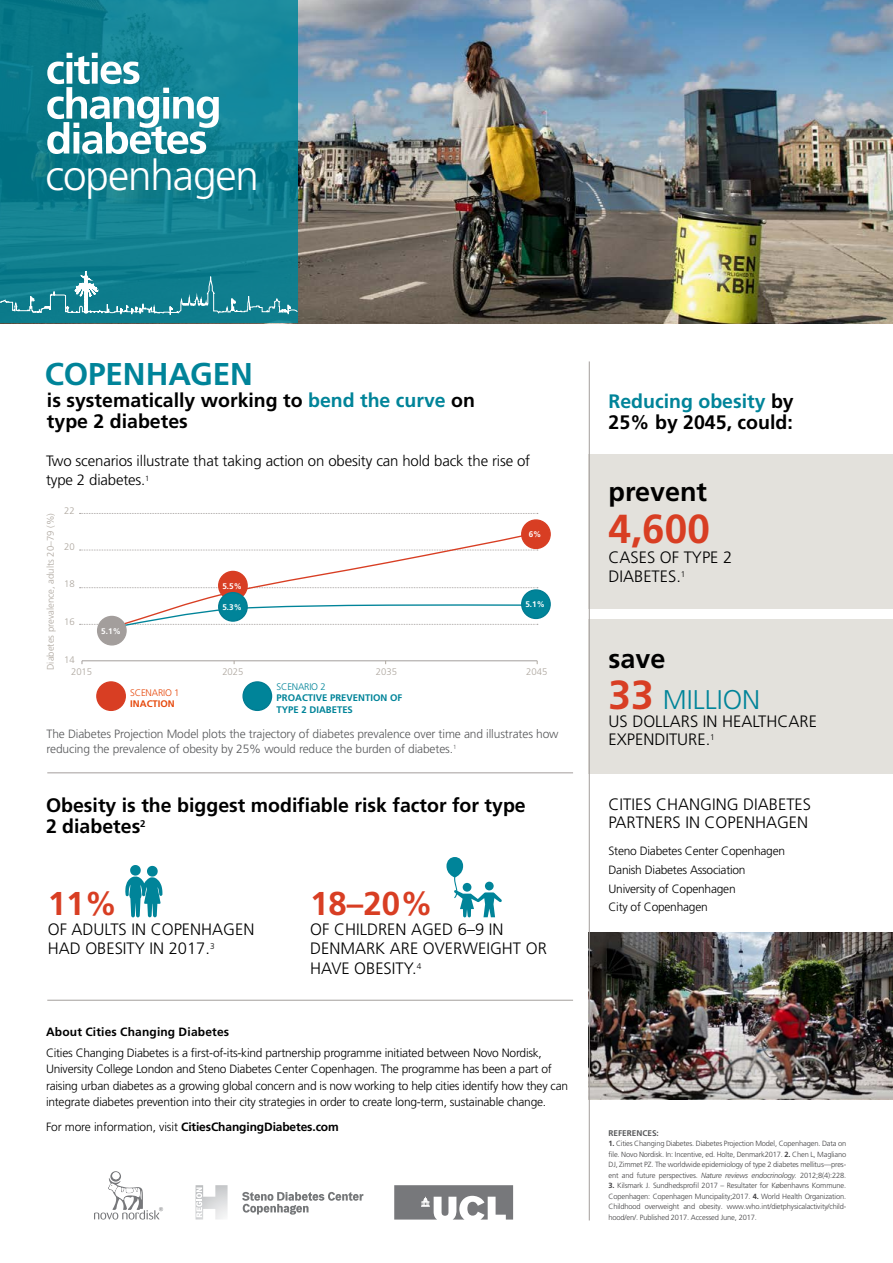
<style>
.page{position:relative;width:893px;height:1263px;background:#fff}
.page>*{position:absolute;margin:0;border:0;box-sizing:border-box;transform-origin:0 0}
.t1{font:300 42.15px "Frutiger LT Pro";letter-spacing:-.025em;color:#fff}
.t2{font:700 40.5px "Frutiger LT Pro";color:#d83e23}
.t3{font:700 33px "Frutiger LT Pro";color:#d83e23}
.t4{font:700 31.5px "Frutiger LT Pro";letter-spacing:-.005em;color:#008499}
.t5{font:300 27px/41.2px "Frutiger LT Pro";color:#008499}
.t6{font:700 27px "Frutiger LT Pro";color:#000}
.t7{font:700 19.5px/21px "Frutiger LT Pro";color:#000}
.t8{font:300 16.5px/19.5px "Frutiger LT Pro";color:#000}
.t9{font:300 15px/19.5px "Frutiger LT Pro";letter-spacing:-.01em;color:#000}
.t10{font:300 12px/16.5px "Frutiger LT Pro";letter-spacing:-.02em;color:#000}
.t11{font:300 12px/15px "Frutiger LT Pro";letter-spacing:-.01em;color:#58595b}
.t12{font:700 12px "Frutiger LT Pro";color:#000}
.t13{font:300 9.6px "Frutiger LT Pro";color:#aea79f}
.t14{font:700 9.6px/11.4px "Frutiger LT Pro";color:#008499}
.t15{font:300 9.6px "Frutiger LT Pro";letter-spacing:-.02em;color:#e64a0e}
.t16{font:300 9.6px "Frutiger LT Pro";letter-spacing:-.02em;color:#008499}
.t17{font:700 9.6px "Frutiger LT Pro";color:#e64a0e}
.t18{font:700 8.25px "Frutiger LT Pro";color:#fff}
.t19{font:700 8.25px "Frutiger LT Pro";color:#58595b}
.t20{font:300 7.5px/10.5px "Frutiger LT Pro";letter-spacing:-.02em;color:#414042;text-align:justify}
.s1{color:#008499}
.s2{font-weight:700;color:#000}
.s3{font-weight:700;font-size:40.5px;color:#d83e23}
.s4{font-weight:300}
.s5{font-weight:700}
.s6{font-style:italic}
</style>
<div class="page">
<img style="left:590px;top:932px;width:303px;height:167px">
<div style="left:589px;top:619px;width:304px;height:154px;background:#e3e1dc"></div>
<div style="left:589px;top:455px;width:304px;height:154px;background:#e3e1dc"></div>
<img style="left:298px;top:0;width:595px;height:323px">
<svg style="left:0;top:0;width:298px;height:263px;background:#108091"></svg>
<hr style="left:82px;top:660px;width:455px;height:1px;background:#a39e9c">
<svg style="left:80px;top:513px;width:458px;height:1px"></svg>
<svg style="left:80px;top:535px;width:461px;height:92px"></svg>
<hr style="left:589px;top:361px;width:1px;height:859px;background:#a39e9c">
<svg style="left:47px;top:53px;width:172px;height:101px"></svg>
<div style="left:219px;top:571px;width:28px;height:29px;background:#d83e23;border-radius:50%"></div>
<div style="left:218px;top:571px;width:30px;height:29px;border:1px solid #d83e23;border-radius:50%"></div>
<div style="left:97px;top:682px;width:28px;height:28px;background:#d83e23;border-radius:50%"></div>
<div style="left:96px;top:681px;width:30px;height:30px;border:1px solid #d83e23;border-radius:50%"></div>
<div style="left:243px;top:682px;width:29px;height:28px;background:#008499;border-radius:50%"></div>
<div style="left:242px;top:681px;width:30px;height:30px;border:1px solid #007c92;border-radius:50%"></div>
<div style="left:219px;top:593px;width:28px;height:28px;background:#008499;border-radius:50%"></div>
<div style="left:218px;top:592px;width:30px;height:30px;border:1px solid #007c92;border-radius:50%"></div>
<div style="left:522px;top:590px;width:28px;height:28px;background:#008499;border-radius:50%"></div>
<div style="left:521px;top:589px;width:30px;height:30px;border:1px solid #007c92;border-radius:50%"></div>
<div style="left:98px;top:616px;width:28px;height:29px;background:#a39e9c;border-radius:50%"></div>
<div style="left:97px;top:616px;width:30px;height:29px;border:1px solid #a39e9c;border-radius:50%"></div>
<div style="left:522px;top:520px;width:28px;height:28px;background:#d83e23;border-radius:50%"></div>
<div style="left:521px;top:519px;width:30px;height:30px;border:1px solid #d83e23;border-radius:50%"></div>
<hr style="left:47px;top:1000px;width:526px;height:1px;background:#a39e9c">
<hr style="left:47px;top:772px;width:526px;height:1px;background:#a39e9c">
<svg style="left:394px;top:1185px;width:119px;height:34px"></svg>
<svg style="left:94px;top:1171px;width:69px;height:48px"></svg>
<svg style="left:196px;top:1185px;width:32px;height:34px"></svg>
<svg style="left:242px;top:1192px;width:121px;height:22px"></svg>
<svg style="left:446px;top:857px;width:56px;height:60px"></svg>
<svg style="left:125px;top:865px;width:37px;height:52px"></svg>
<svg style="left:0;top:263px;width:298px;height:61px;background:#1f8493"></svg>
<h1 class="t1" style="left:46px;top:150px;width:215px">copenhagen</h1>
<h3 class="t4" style="left:45px;top:356px;width:210px">COPENHAGEN</h3>
<h3 class="t7" style="left:47px;top:390px;width:430px">is systematically working to <span class="s1">bend the curve</span> on type 2 diabetes</h3>
<h3 class="t9" style="left:46px;top:451px;width:486px">Two scenarios illustrate that taking action on obesity can hold back the rise of type 2 diabetes.<sup>1</sup></h3>
<p class="t13" style="left:45px;top:670px;width:158px;rotate:-90deg">Diabetes prevalence, adults 20–79 (%)</p>
<p class="t13" style="left:64px;top:505px;width:12px">22</p>
<p class="t13" style="left:64px;top:541px;width:12px">20</p>
<p class="t13" style="left:64px;top:578px;width:12px">18</p>
<p class="t13" style="left:64px;top:616px;width:12px">16</p>
<p class="t13" style="left:64px;top:654px;width:12px">14</p>
<p class="t13" style="left:71px;top:666px;width:23px">2015</p>
<p class="t18" style="left:101px;top:626px;width:21px">5.1%</p>
<p class="t15" style="left:130px;top:687px;width:51px">SCENARIO 1</p>
<p class="t17" style="left:130px;top:698px;width:46px">INACTION</p>
<p class="t18" style="left:222px;top:581px;width:21px">5.5%</p>
<p class="t18" style="left:529px;top:530px;width:14px">6%</p>
<p class="t18" style="left:222px;top:602px;width:21px">5.3%</p>
<p class="t18" style="left:525px;top:599px;width:21px">5.1%</p>
<p class="t13" style="left:222px;top:666px;width:23px">2025</p>
<p class="t13" style="left:376px;top:666px;width:23px">2035</p>
<p class="t13" style="left:526px;top:666px;width:23px">2045</p>
<p class="t16" style="left:277px;top:681px;width:51px">SCENARIO 2</p>
<p class="t14" style="left:277px;top:692px;width:127px">PROACTIVE PREVENTION OF<br>TYPE 2 DIABETES</p>
<h3 class="t11" style="left:46px;top:726px;width:514px">The Diabetes Projection Model plots the trajectory of diabetes prevalence over time and illustrates how reducing the prevalence of obesity by 25% would reduce the burden of diabetes.<sup>1</sup></h3>
<h3 class="t7" style="left:608px;top:391px;width:187px"><span class="s1">Reducing obesity</span> by<br>25% by 2045, could:</h3>
<h3 class="t6" style="left:608px;top:476px;width:100px">prevent</h3>
<h2 class="t2" style="left:608px;top:505px;width:103px">4,600</h2>
<h3 class="t8" style="left:608px;top:547px;width:125px">CASES OF TYPE 2<br>DIABETES.<sup>1</sup></h3>
<h3 class="t5" style="left:608px;top:638px;width:153px"><span class="s2">save<br></span><span class="s3">33</span> MILLION</h3>
<h3 class="t8" style="left:608px;top:712px;width:210px;line-height:18px">US DOLLARS IN HEALTHCARE<br>EXPENDITURE.<sup>1</sup></h3>
<h3 class="t7" style="left:46px;top:795px;width:481px">Obesity is the biggest modifiable risk factor for type<br>2 diabetes<sup>2</sup></h3>
<h3 class="t8" style="left:608px;top:795px;width:204px;line-height:18px">CITIES CHANGING DIABETES<br>PARTNERS IN COPENHAGEN</h3>
<h3 class="t10" style="left:608px;top:842px;width:178px;line-height:18.6px">Steno Diabetes Center Copenhagen<br>Danish Diabetes Association<br>University of Copenhagen<br>City of Copenhagen</h3>
<h3 class="t3" style="left:48px;top:884px;width:71px">11%</h3>
<h3 class="t8" style="left:48px;top:919px;width:208px">OF ADULTS IN COPENHAGEN<br>HAD OBESITY IN 2017.<sup>3</sup></h3>
<h3 class="t3" style="left:310px;top:884px;width:124px">18–20%</h3>
<h3 class="t8" style="left:310px;top:919px;width:238px">OF CHILDREN AGED 6–9 IN<br>DENMARK ARE OVERWEIGHT OR<br>HAVE OBESITY.<sup>4</sup></h3>
<h3 class="t12" style="left:46px;top:1024px;width:185px">About Cities Changing Diabetes</h3>
<p class="t10" style="left:46px;top:1044px;width:524px">Cities Changing Diabetes is a first-of-its-kind partnership programme initiated between Novo Nordisk, University College London and Steno Diabetes Center Copenhagen. The programme has been a part of raising urban diabetes as a growing global concern and is now working to help cities identify how they can integrate diabetes prevention into their city strategies in order to create long-term, sustainable change.</p>
<h3 class="t12" style="left:46px;top:1120px;width:294px"><span class="s4">For more information, visit</span> CitiesChangingDiabetes.com</h3>
<p class="t19" style="left:608px;top:1128px;width:52px">REFERENCES:</p>
<p class="t20" style="left:608px;top:1138px;width:239px"><span class="s5">1.</span> Cities Changing Diabetes. Diabetes Projection Model, Copenhagen. Data on file. Novo Nordisk. In: Incentive, ed. Holte, Denmark2017. <span class="s5">2.</span> Chen L, Magliano DJ, Zimmet PZ. The worldwide epidemiology of type 2 diabetes mellitus—pres&shy;ent and future perspectives. <span class="s6">Nature reviews endocrinology.</span> 2012;8(4):228.</p>
<p class="t20" style="left:608px;top:1180px;width:239px"><span class="s5">3.</span> Kilsmark J. Sundhedsprofil 2017 – Resultater for Københavns Kommune.<br>Copenhagen: Copenhagen Muncipality;2017. <span class="s5">4.</span> World Health Organization.<br>Childhood overweight and obesity. www.who.int/dietphysicalactivity/child&shy;hood/en/. Published 2017. Accessed June, 2017.</p>
</div>
